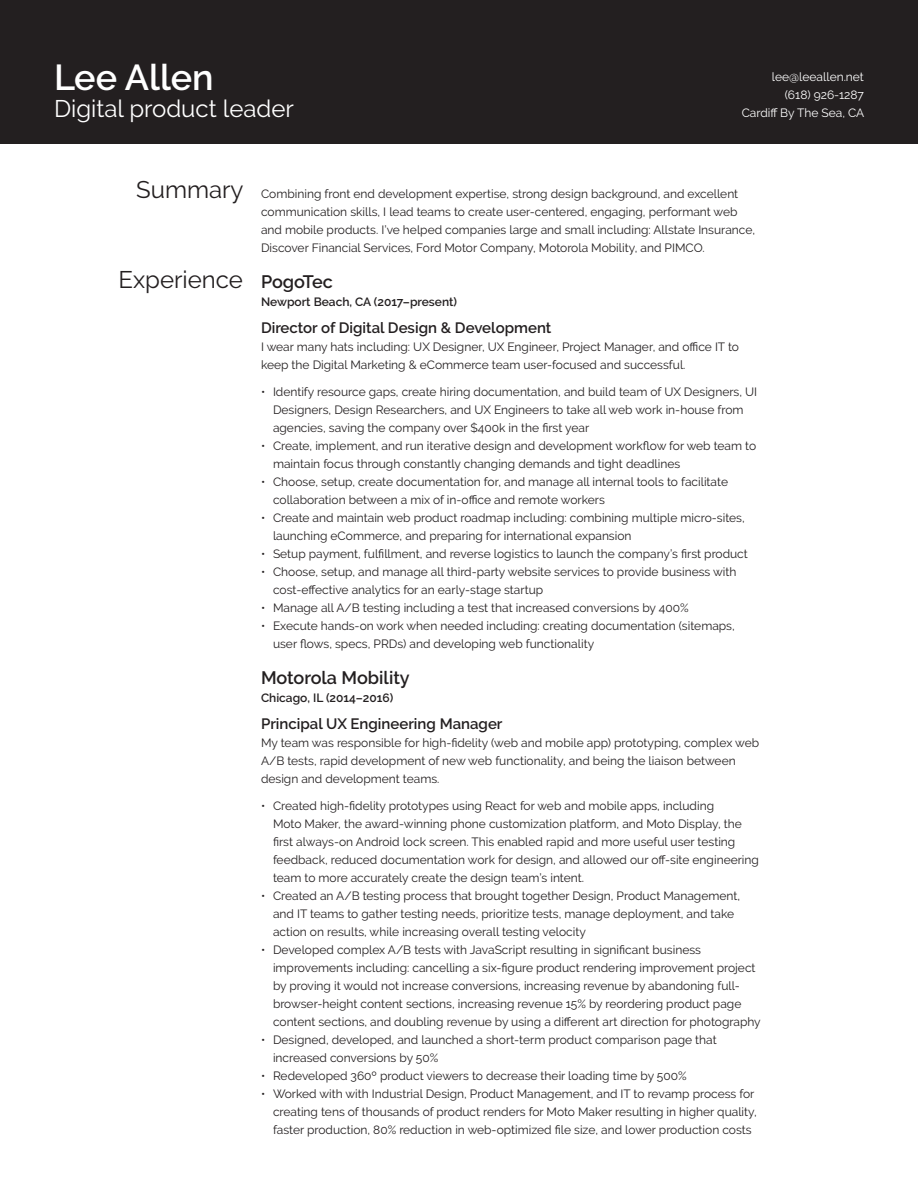
<style>
.page{position:relative;width:918px;height:1188px;background:#fff}
.page>*{position:absolute;margin:0;border:0;box-sizing:border-box;transform-origin:0 0}
.t1{font:600 36px "Raleway";color:#fff}
.t2{font:24px "Raleway";color:#fff}
.t3{font:24px "Raleway";color:#231f20}
.H3__Companies{font:600 18px "Raleway";color:#231f20}
.t4{font:600 15px "Raleway";color:#231f20}
.Base{font:12px/18px "Raleway";color:#231f20}
.Role_Summary{font:12px/18px "Raleway";color:#231f20}
.t5{font:600 12px "Raleway";color:#231f20}
.t6{font:12px/18px "Raleway";color:#fff;text-align:right}
</style>
<div class="page">
<div style="left:0;top:0;width:918px;height:143px;background:#231f20"></div>
<h1 class="t1" style="left:54px;top:57px;width:161px">Lee Allen</h1>
<h2 class="t2" style="left:54px;top:95px;width:242px">Digital product leader</h2>
<p class="t6" style="left:742px;top:68px;width:124px">lee@leeallen.net<br>(618) 926-1287<br>Cardiff By The Sea, CA</p>
<h2 class="t3" style="left:136px;top:176px;width:109px">Summary</h2>
<p class="Base" style="left:261px;top:185px;width:496px">Combining front end development expertise, strong design background, and excellent communication skills, I lead teams to create user-centered, engaging, performant web and mobile products. I’ve helped companies large and small including: Allstate Insurance, Discover Financial Services, Ford Motor Company, Motorola Mobility, and PIMCO.</p>
<h2 class="t3" style="left:119px;top:266px;width:126px">Experience</h2>
<p class="H3__Companies" style="left:261px;top:271px;width:73px">PogoTec</p>
<h5 class="t5" style="left:261px;top:295px;width:198px">Newport Beach, CA (2017–present)</h5>
<h4 class="t4" style="left:261px;top:319px;width:292px">Director of Digital Design &amp; Development</h4>
<p class="Role_Summary" style="left:261px;top:338px;width:480px">I wear many hats including: UX Designer, UX Engineer, Project Manager, and office IT to keep the Digital Marketing &amp; eCommerce team user-focused and successful.</p>
<p class="Base" style="left:273px;top:383px;width:486px;text-indent:-12px">• Identify resource gaps, create hiring documentation, and build team of UX Designers, UI<br>Designers, Design Researchers, and UX Engineers to take all web work in-house from agencies, saving the company over $400k in the first year</p>
<p class="Base" style="left:273px;top:437px;width:485px;text-indent:-12px">• Create, implement, and run iterative design and development workflow for web team to maintain focus through constantly changing demands and tight deadlines</p>
<p class="Base" style="left:273px;top:473px;width:457px;text-indent:-12px">• Choose, setup, create documentation for, and manage all internal tools to facilitate collaboration between a mix of in-office and remote workers</p>
<p class="Base" style="left:273px;top:509px;width:473px;text-indent:-12px">• Create and maintain web product roadmap including: combining multiple micro-sites, launching eCommerce, and preparing for international expansion</p>
<p class="Base" style="left:261px;top:545px;width:488px">• Setup payment, fulfillment, and reverse logistics to launch the company’s first product</p>
<p class="Base" style="left:273px;top:563px;width:465px;text-indent:-12px">• Choose, setup, and manage all third-party website services to provide business with cost-effective analytics for an early-stage startup</p>
<p class="Base" style="left:261px;top:599px;width:429px">• Manage all A/B testing including a test that increased conversions by 400%</p>
<p class="Base" style="left:273px;top:617px;width:463px;text-indent:-12px">• Execute hands-on work when needed including: creating documentation (sitemaps, user flows, specs, PRDs) and developing web functionality</p>
<p class="H3__Companies" style="left:261px;top:667px;width:150px">Motorola Mobility</p>
<h5 class="t5" style="left:261px;top:691px;width:134px">Chicago, IL (2014–2016)</h5>
<h4 class="t4" style="left:261px;top:715px;width:243px">Principal UX Engineering Manager</h4>
<p class="Role_Summary" style="left:261px;top:734px;width:500px">My team was responsible for high-fidelity (web and mobile app) prototyping, complex web<br>A/B tests, rapid development of new web functionality, and being the liaison between design and development teams.</p>
<p class="Base" style="left:273px;top:797px;width:487px;text-indent:-12px">• Created high-fidelity prototypes using React for web and mobile apps, including<br>Moto Maker, the award-winning phone customization platform, and Moto Display, the first always-on Android lock screen. This enabled rapid and more useful user testing feedback, reduced documentation work for design, and allowed our off-site engineering team to more accurately create the design team’s intent.</p>
<p class="Base" style="left:273px;top:887px;width:469px;text-indent:-12px">• Created an A/B testing process that brought together Design, Product Management, and IT teams to gather testing needs, prioritize tests, manage deployment, and take action on results, while increasing overall testing velocity</p>
<p class="Base" style="left:273px;top:941px;width:489px;text-indent:-12px">• Developed complex A/B tests with JavaScript resulting in significant business improvements including: cancelling a six-figure product rendering improvement project by proving it would not increase conversions, increasing revenue by abandoning full&shy;browser-height content sections, increasing revenue 15% by reordering product page content sections, and doubling revenue by using a different art direction for photography</p>
<p class="Base" style="left:273px;top:1031px;width:445px;text-indent:-12px">• Designed, developed, and launched a short-term product comparison page that increased conversions by 50%</p>
<p class="Base" style="left:261px;top:1067px;width:427px">• Redeveloped 360º product viewers to decrease their loading time by 500%</p>
<p class="Base" style="left:273px;top:1085px;width:485px;text-indent:-12px">• Worked with with Industrial Design, Product Management, and IT to revamp process for creating tens of thousands of product renders for Moto Maker resulting in higher quality, faster production, 80% reduction in web-optimized file size, and lower production costs</p>
</div>
